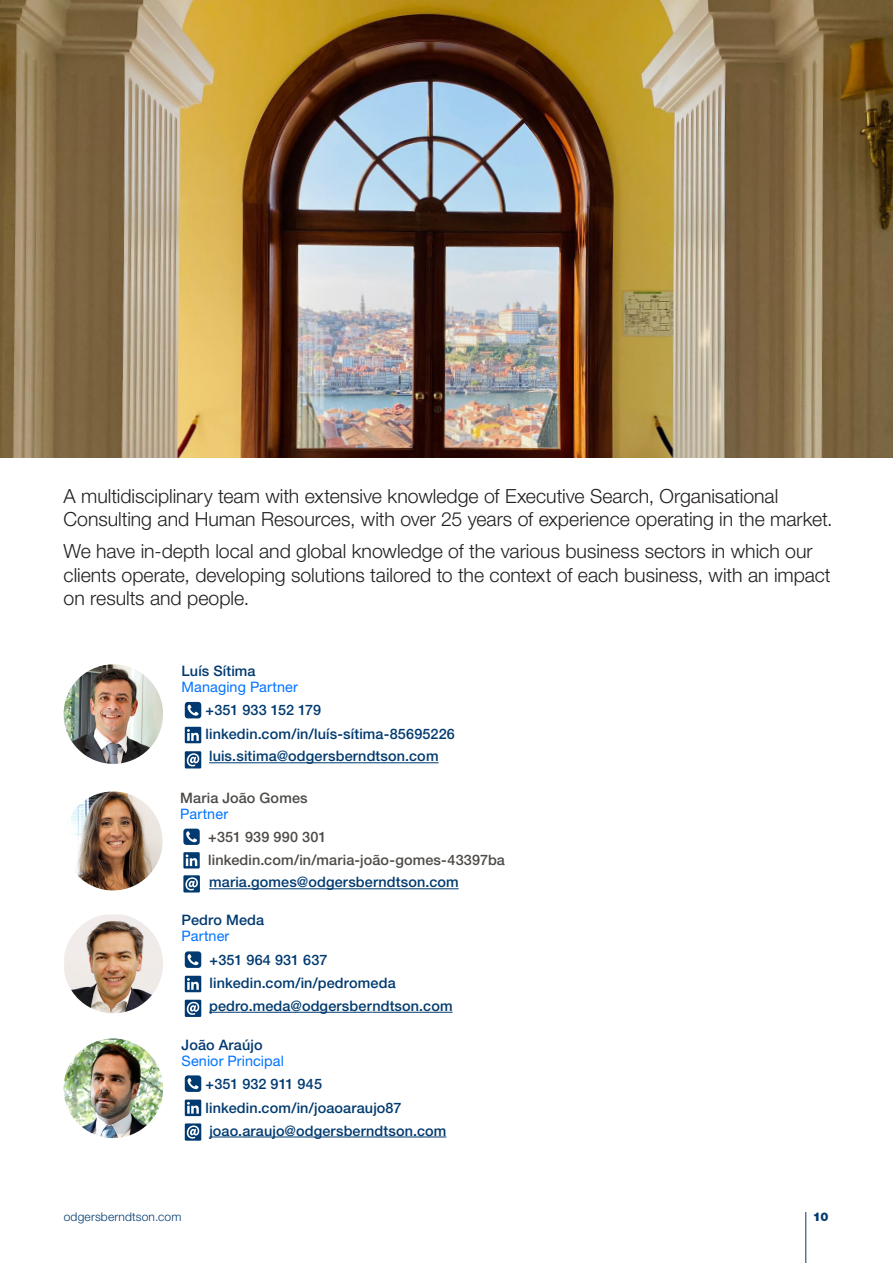
<style>
.page{position:relative;width:893px;height:1263px;background:#fff}
.page>*{position:absolute;margin:0;border:0;box-sizing:border-box;transform-origin:0 0}
.t1{font:300 19.5px/23.4px "Helvetica Neue LT Std";color:#231f20}
.t2{font:500 14.4px/23.1px "Helvetica Neue LT Std";letter-spacing:.01em;color:#003a70}
.t3{font:500 14.4px/23.2px "Helvetica Neue LT Std";letter-spacing:.01em;color:#4d4a47}
.t4{font:14.4px "Helvetica Neue LT Std";letter-spacing:.005em;color:#0073ff}
.t5{font:300 12px "Helvetica Neue LTW1 G";letter-spacing:.015em;color:#003a70}
.t6{font:900 12px "Helvetica Neue LT Std";color:#003a70}
</style>
<div class="page">
<hr style="left:209px;top:762px;width:230px;height:1px;background:#003a70">
<img style="left:64px;top:664px;width:99px;height:100px;border-radius:49px">
<svg style="left:185px;top:727px;width:16px;height:16px"></svg>
<svg style="left:185px;top:702px;width:16px;height:16px"></svg>
<svg style="left:185px;top:751px;width:16px;height:17px"></svg>
<svg style="left:209px;top:1012px;width:31px;height:1px"></svg>
<hr style="left:240px;top:1012px;width:127px;height:1px;background:#003a70">
<hr style="left:372px;top:1012px;width:81px;height:1px;background:#003a70">
<img style="left:64px;top:915px;width:99px;height:98px">
<svg style="left:185px;top:976px;width:16px;height:16px"></svg>
<svg style="left:185px;top:951px;width:16px;height:17px"></svg>
<svg style="left:185px;top:1000px;width:16px;height:17px"></svg>
<hr style="left:209px;top:1136px;width:237px;height:1px;background:#003a70">
<img style="left:64px;top:1038px;width:99px;height:100px;border-radius:50px">
<svg style="left:185px;top:1099px;width:16px;height:17px"></svg>
<svg style="left:185px;top:1075px;width:16px;height:17px"></svg>
<svg style="left:185px;top:1123px;width:16px;height:18px"></svg>
<hr style="left:209px;top:888px;width:250px;height:1px;background:#003a70">
<img style="left:64px;top:791px;width:99px;height:99px;border-radius:49px">
<svg style="left:183px;top:852px;width:17px;height:16px"></svg>
<svg style="left:183px;top:829px;width:17px;height:16px"></svg>
<svg style="left:183px;top:875px;width:17px;height:17px"></svg>
<img style="left:0;top:0;width:893px;height:458px">
<hr style="left:805px;top:1212px;width:1px;height:51px;background:#003a70">
<p class="t1" style="left:64px;top:483px;width:771px">A multidisciplinary team with extensive knowledge of Executive Search, Organisational<br>Consulting and Human Resources, with over 25 years of experience operating in the market.</p>
<p class="t1" style="left:64px;top:539px;width:769px">We have in-depth local and global knowledge of the various business sectors in which our clients operate, developing solutions tailored to the context of each business, with an impact on results and people.</p>
<p class="t2" style="left:182px;top:659px;width:76px">Luís Sítima</p>
<p class="t4" style="left:182px;top:678px;width:118px">Managing Partner</p>
<p class="t2" style="left:206px;top:698px;width:251px">+351 933 152 179 linkedin.com/in/luís-sítima-85695226 luis.sitima@odgersberndtson.com</p>
<p class="t3" style="left:180px;top:786px;width:129px">Maria João Gomes</p>
<p class="t4" style="left:180px;top:805px;width:49px">Partner</p>
<p class="t3" style="left:208px;top:825px;width:298px">+351 939 990 301 linkedin.com/in/maria-joão-gomes-43397ba</p>
<p class="t2" style="left:209px;top:870px;width:251px">maria.gomes@odgersberndtson.com</p>
<p class="t2" style="left:182px;top:908px;width:84px">Pedro Meda</p>
<p class="t4" style="left:182px;top:927px;width:49px">Partner</p>
<p class="t2" style="left:209px;top:948px;width:245px">+351 964 931 637 linkedin.com/in/pedromeda pedro.meda@odgersberndtson.com</p>
<p class="t2" style="left:182px;top:1033px;width:82px">João Araújo</p>
<p class="t4" style="left:182px;top:1052px;width:104px">Senior Principal</p>
<p class="t2" style="left:206px;top:1072px;width:242px">+351 932 911 945 linkedin.com/in/joaoaraujo87 joao.araujo@odgersberndtson.com</p>
<p class="t5" style="left:64px;top:1209px;width:119px">odgersberndtson.com</p>
<p class="t6" style="left:813px;top:1210px;width:17px">10</p>
</div>
